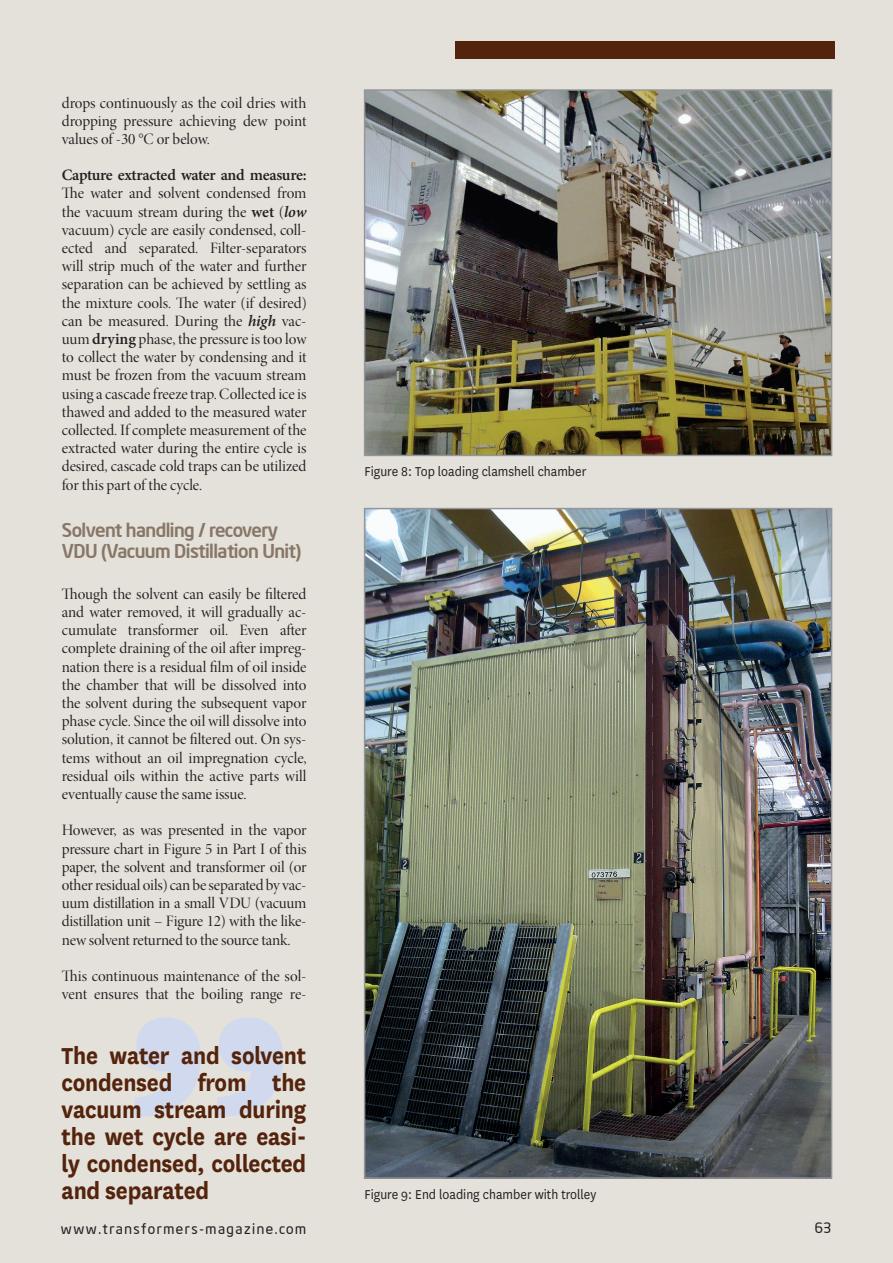
<style>
.page{position:relative;width:893px;height:1263px;background:#e4e1db}
.page>*{position:absolute;margin:0;border:0;box-sizing:border-box;transform-origin:0 0}
.t1{font:700 27px/27px "National";letter-spacing:-.01em;color:#54230c;text-align:justify;scale:.91 1}
.t2{font:500 18.75px/21px "Neo Sans Intel";letter-spacing:-.03em;color:#876}
.t3{font:15.9px/18.1px "Minion Pro Disp";letter-spacing:-.005em;color:#231f20;text-align:justify}
.t4{font:600 15.9px "Minion Pro";letter-spacing:-.02em;color:#231f20}
.t5{font:15px "National";color:#231f20;scale:.92 1}
.t6{font:14.25px "Neo Sans Intel";letter-spacing:.11em;color:#231f20}
.s1{font-family:"Minion Pro";font-weight:600}
.s2{font-family:"Minion Pro";font-weight:600;font-style:italic}
</style>
<div class="page">
<svg style="left:135px;top:1017px;width:148px;height:100px"></svg>
<img style="left:366px;top:91px;width:464px;height:363px">
<img style="left:366px;top:510px;width:464px;height:667px">
<div style="left:455px;top:41px;width:380px;height:17px;background:#54230c"></div>
<p class="t3" style="left:62px;top:94px;width:246px">drops continuously as the coil dries with dropping pressure achieving dew point values of -30 °C or below.</p>
<p class="t4" style="left:62px;top:164px;width:246px">Capture extracted water and measure:</p>
<p class="t3" style="left:62px;top:185px;width:246px">The water and solvent condensed from the vacuum stream during the <span class="s1">wet</span> (<span class="s2">low </span>vacuum) cycle are easily condensed, coll&shy;ected and separated. Filter-separators will strip much of the water and further separation can be achieved by settling as the mixture cools. The water (if desired) can be measured. During the <span class="s2">high</span> vac&shy;uum <span class="s1">drying</span> phase, the pressure is too low to collect the water by condensing and it must be frozen from the vacuum stream using a cascade freeze trap. Collected ice is thawed and added to the measured water collected. If complete measurement of the extracted water during the entire cycle is desired, cascade cold traps can be utilized for this part of the cycle.</p>
<p class="t2" style="left:62px;top:519px;width:241px">Solvent handling / recovery<br>VDU (Vacuum Distillation Unit)</p>
<p class="t3" style="left:62px;top:585px;width:246px">Though the solvent can easily be filtered and water removed, it will gradually ac&shy;cumulate transformer oil. Even after complete draining of the oil after impreg&shy;nation there is a residual film of oil inside the chamber that will be dissolved into the solvent during the subsequent vapor phase cycle. Since the oil will dissolve into solution, it cannot be filtered out. On sys&shy;tems without an oil impregnation cycle, residual oils within the active parts will eventually cause the same issue.</p>
<p class="t3" style="left:62px;top:821px;width:246px">However, as was presented in the vapor pressure chart in Figure 5 in Part I of this paper, the solvent and transformer oil (or other residual oils) can be separated by vac&shy;uum distillation in a small VDU (vacuum distillation unit – Figure 12) with the like&shy;new solvent returned to the source tank.</p>
<p class="t3" style="left:62px;top:967px;width:246px">This continuous maintenance of the sol&shy;vent ensures that the boiling range re-</p>
<p class="t5" style="left:365px;top:462px;width:243px">Figure 8: Top loading clamshell chamber</p>
<h1 class="t1" style="left:62px;top:1040px;width:270px">The water and solvent condensed from the vacuum stream during the wet cycle are easi&shy;ly condensed, collected and separated</h1>
<p class="t6" style="left:61px;top:1220px;width:247px">www.transformers-magazine.com</p>
<p class="t6" style="left:815px;top:1219px;width:18px">63</p>
<p class="t5" style="left:365px;top:1184px;width:253px">Figure 9: End loading chamber with trolley</p>
</div>
